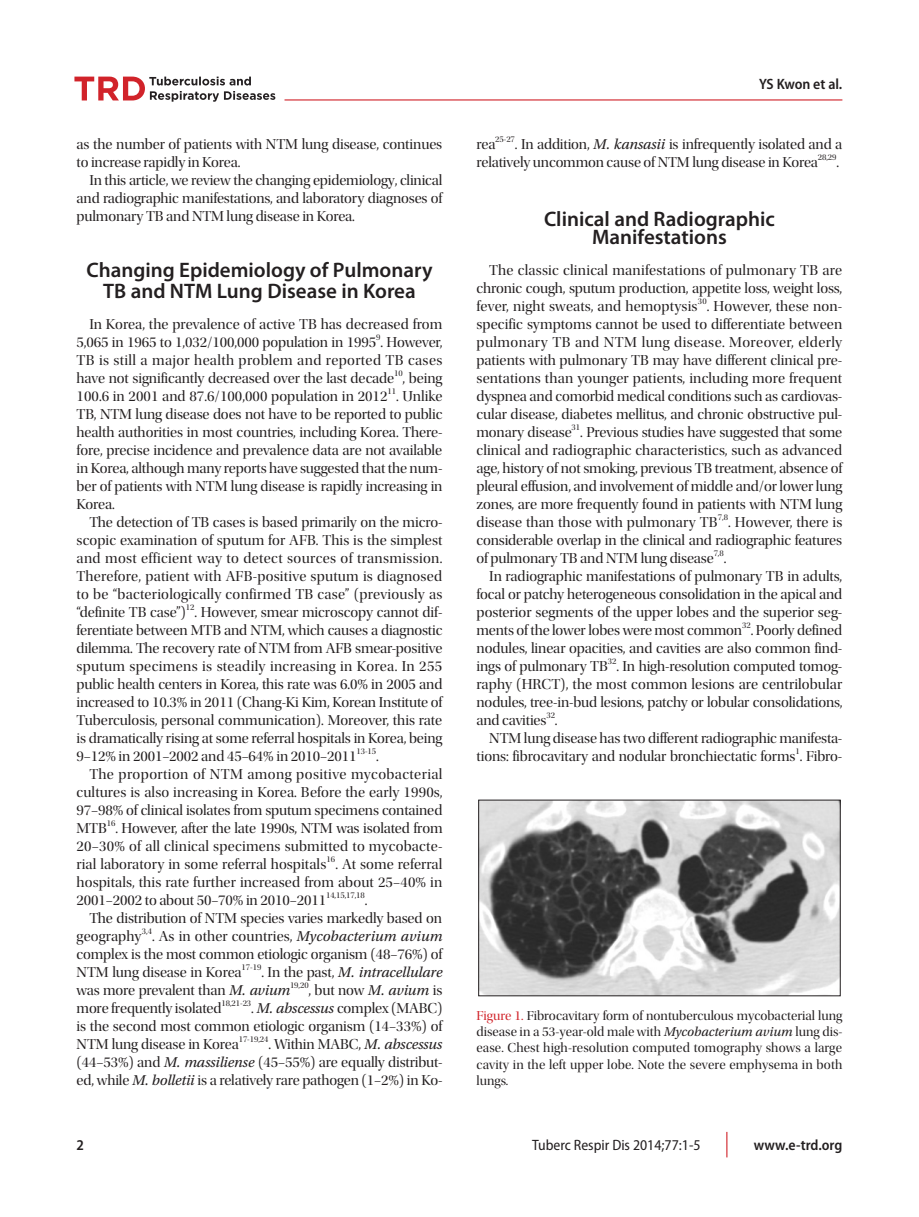
<style>
.page{position:relative;width:919px;height:1217px;background:#fff}
.page>*{position:absolute;margin:0;border:0;box-sizing:border-box;transform-origin:0 0}
.서론{font:600 21px/21px "Myriad Pro";color:#231f20;text-align:center}
.본문{font:15px/18px "Utopia Std Disp";letter-spacing:-.01em;color:#231f20;text-align:justify}
.본문-저널명{font:semi-condensed 15px "Myriad Pro";color:#231f20}
.본문-온라인{font:600 semi-condensed 15px "Myriad Pro";color:#231f20}
.본문-1저자{font:600 semi-condensed 15px "Myriad Pro";letter-spacing:-.005em;color:#231f20}
.본문-페이지번호{font:600 semi-condensed 15px "Myriad Pro";color:#231f20}
.그림제목{font:13.5px/16.2px "Utopia Std Disp";letter-spacing:.01em;color:#231f20;text-align:justify}
.본문-2{font:8.7px "Utopia Std Disp";letter-spacing:-.01em;color:#231f20}
.s1{font-family:"Utopia Std";font-style:italic}
.s2{color:#d1232a}
</style>
<div class="page">
<svg style="left:74px;top:77px;width:201px;height:25px"></svg>
<hr style="left:284px;top:99px;width:558px;height:1px;background:#d1232a">
<svg style="left:726px;top:1131px;width:1px;height:26px"></svg>
<img style="left:480px;top:801px;width:358px;height:192px">
<p class="본문" style="left:77px;top:135px;width:367px">as the number of patients with NTM lung disease, continues to increase rapidly in Korea.</p>
<p class="본문" style="left:77px;top:171px;width:367px;text-indent:13px">In this article, we review the changing epidemiology, clinical and radiographic manifestations, and laboratory diagnoses of pulmonary TB and NTM lung disease in Korea.</p>
<p class="서론" style="left:86px;top:259px;width:347px">Changing Epidemiology of Pulmonary<br>TB and NTM Lung Disease in Korea</p>
<p class="본문" style="left:77px;top:315px;width:367px;text-align:right">In Korea, the prevalence of active TB has decreased from<br>5,065 in 1965 to 1,032/100,000 population in 1995 . However,</p>
<p class="본문-2" style="left:376px;top:332px;width:6px">9</p>
<p class="본문" style="left:77px;top:351px;width:367px">TB is still a major health problem and reported TB cases have not significantly decreased over the last decade</p>
<p class="본문-2" style="left:394px;top:368px;width:10px">10</p>
<p class="본문" style="left:402px;top:369px;width:41px">, being</p>
<p class="본문" style="left:77px;top:387px;width:312px">100.6 in 2001 and 87.6/100,000 population in 2012</p>
<p class="본문-2" style="left:387px;top:386px;width:10px">11</p>
<p class="본문" style="left:77px;top:387px;width:367px;text-indent:319px">. Unlike TB, NTM lung disease does not have to be reported to public health authorities in most countries, including Korea. There&shy;fore, precise incidence and prevalence data are not available in Korea, although many reports have suggested that the num&shy;ber of patients with NTM lung disease is rapidly increasing in Korea.</p>
<p class="본문" style="left:77px;top:513px;width:367px;text-indent:13px">The detection of TB cases is based primarily on the micro&shy;scopic examination of sputum for AFB. This is the simplest and most efficient way to detect sources of transmission.<br>Therefore, patient with AFB-positive sputum is diagnosed to be “bacteriologically confirmed TB case” (previously as “definite TB case”)</p>
<p class="본문-2" style="left:186px;top:602px;width:10px">12</p>
<p class="본문" style="left:77px;top:603px;width:367px;text-indent:118px">. However, smear microscopy cannot dif&shy;ferentiate between MTB and NTM, which causes a diagnostic dilemma. The recovery rate of NTM from AFB smear-positive sputum specimens is steadily increasing in Korea. In 255 public health centers in Korea, this rate was 6.0% in 2005 and increased to 10.3% in 2011 (Chang-Ki Kim, Korean Institute of Tuberculosis, personal communication). Moreover, this rate is dramatically rising at some referral hospitals in Korea, being 9−12% in 2001−2002 and 45−64% in 2010−2011</p>
<p class="본문-2" style="left:356px;top:746px;width:21px">13-15</p>
<p class="본문" style="left:376px;top:747px;width:4px">.</p>
<p class="본문" style="left:77px;top:765px;width:367px;text-indent:13px">The proportion of NTM among positive mycobacterial cultures is also increasing in Korea. Before the early 1990s, 97−98% of clinical isolates from sputum specimens contained MTB</p>
<p class="본문-2" style="left:107px;top:818px;width:10px">16</p>
<p class="본문" style="left:77px;top:819px;width:367px;text-indent:39px">. However, after the late 1990s, NTM was isolated from 20−30% of all clinical specimens submitted to mycobacte&shy;rial laboratory in some referral hospitals</p>
<p class="본문-2" style="left:326px;top:854px;width:10px">16</p>
<p class="본문" style="left:77px;top:855px;width:367px;text-indent:259px">. At some referral hospitals, this rate further increased from about 25−40% in 2001−2002 to about 50−70% in 2010−2011</p>
<p class="본문-2" style="left:326px;top:890px;width:40px">14,15,17,18</p>
<p class="본문" style="left:365px;top:891px;width:4px">.</p>
<p class="본문" style="left:77px;top:909px;width:367px;text-indent:13px">The distribution of NTM species varies markedly based on geography</p>
<p class="본문-2" style="left:142px;top:926px;width:12px">3,4</p>
<p class="본문" style="left:77px;top:927px;width:367px;text-indent:76px">. As in other countries, <span class="s1">Mycobacterium avium </span>complex is the most common etiologic organism (48−76%) of NTM lung disease in Korea</p>
<p class="본문-2" style="left:241px;top:962px;width:21px">17-19</p>
<p class="본문" style="left:77px;top:963px;width:367px;text-indent:185px">. In the past, <span class="s1">M. intracellulare </span>was more prevalent than <span class="s1">M. avium</span></p>
<p class="본문-2" style="left:290px;top:980px;width:20px">19,20</p>
<p class="본문" style="left:308px;top:981px;width:135px">, but now <span class="s1">M. avium</span> is</p>
<p class="본문" style="left:77px;top:999px;width:147px">more frequently isolated</p>
<p class="본문-2" style="left:221px;top:998px;width:31px">18,21-23</p>
<p class="본문" style="left:77px;top:999px;width:367px;text-indent:175px">. <span class="s1">M. abscessus</span> complex (MABC) is the second most common etiologic organism (14−33%) of NTM lung disease in Korea</p>
<p class="본문-2" style="left:239px;top:1034px;width:31px">17-19,24</p>
<p class="본문" style="left:77px;top:1035px;width:367px;text-indent:192px">. Within MABC, <span class="s1">M. abscessus </span>(44−53%) and <span class="s1">M. massiliense</span> (45−55%) are equally distribut&shy;ed, while <span class="s1">M. bolletii</span> is a relatively rare pathogen (1−2%) in Ko-</p>
<p class="본문-1저자" style="left:759px;top:75px;width:85px">YS Kwon et al.</p>
<p class="본문-2" style="left:495px;top:134px;width:21px">25-27</p>
<p class="본문" style="left:476px;top:135px;width:367px;text-indent:38px">. In addition, <span class="s1">M. kansasii</span> is infrequently isolated and a relatively uncommon cause of NTM lung disease in Korea</p>
<p class="본문" style="left:476px;top:135px;width:20px">rea</p>
<p class="본문-2" style="left:817px;top:152px;width:20px">28,29</p>
<p class="본문" style="left:836px;top:153px;width:4px">.</p>
<p class="서론" style="left:544px;top:209px;width:232px;line-height:18px">Clinical and Radiographic<br>Manifestations</p>
<p class="본문" style="left:476px;top:261px;width:367px;text-indent:13px">The classic clinical manifestations of pulmonary TB are chronic cough, sputum production, appetite loss, weight loss, fever, night sweats, and hemoptysis</p>
<p class="본문-2" style="left:697px;top:296px;width:10px">30</p>
<p class="본문" style="left:476px;top:297px;width:367px;text-indent:230px">. However, these non&shy;specific symptoms cannot be used to differentiate between pulmonary TB and NTM lung disease. Moreover, elderly patients with pulmonary TB may have different clinical pre&shy;sentations than younger patients, including more frequent dyspnea and comorbid medical conditions such as cardiovas&shy;cular disease, diabetes mellitus, and chronic obstructive pul&shy;monary disease</p>
<p class="본문-2" style="left:571px;top:422px;width:10px">31</p>
<p class="본문" style="left:476px;top:423px;width:367px;text-indent:104px">. Previous studies have suggested that some clinical and radiographic characteristics, such as advanced age, history of not smoking, previous TB treatment, absence of pleural effusion, and involvement of middle and/or lower lung zones, are more frequently found in patients with NTM lung disease than those with pulmonary TB</p>
<p class="본문-2" style="left:717px;top:512px;width:12px">7,8</p>
<p class="본문" style="left:476px;top:513px;width:367px;text-indent:252px">. However, there is considerable overlap in the clinical and radiographic features of pulmonary TB and NTM lung disease</p>
<p class="본문-2" style="left:713px;top:548px;width:12px">7,8</p>
<p class="본문" style="left:723px;top:549px;width:4px">.</p>
<p class="본문" style="left:476px;top:567px;width:367px;text-indent:13px">In radiographic manifestations of pulmonary TB in adults, focal or patchy heterogeneous consolidation in the apical and posterior segments of the upper lobes and the superior seg&shy;ments of the lower lobes were most common</p>
<p class="본문-2" style="left:742px;top:620px;width:10px">32</p>
<p class="본문" style="left:476px;top:621px;width:367px;text-indent:274px">. Poorly defined nodules, linear opacities, and cavities are also common find&shy;ings of pulmonary TB</p>
<p class="본문-2" style="left:607px;top:656px;width:10px">32</p>
<p class="본문" style="left:476px;top:657px;width:367px;text-indent:140px">. In high-resolution computed tomog&shy;raphy (HRCT), the most common lesions are centrilobular nodules, tree-in-bud lesions, patchy or lobular consolidations, and cavities</p>
<p class="본문-2" style="left:546px;top:710px;width:10px">32</p>
<p class="본문" style="left:555px;top:711px;width:4px">.</p>
<p class="본문" style="left:476px;top:729px;width:367px;text-align:right">NTM lung disease has two different radiographic manifesta&shy;tions: fibrocavitary and nodular bronchiectatic forms . Fibro-</p>
<p class="본문-2" style="left:795px;top:746px;width:6px">1</p>
<p class="그림제목" style="left:476px;top:1007px;width:367px"><span class="s2">Figure 1.</span> Fibrocavitary form of nontuberculous mycobacterial lung disease in a 53-year-old male with <span class="s1">Mycobacterium avium</span> lung dis&shy;ease. Chest high-resolution computed tomography shows a large cavity in the left upper lobe. Note the severe emphysema in both lungs.</p>
<p class="본문-페이지번호" style="left:77px;top:1134px;width:9px">2</p>
<p class="본문-저널명" style="left:532px;top:1135px;width:170px">Tuberc Respir Dis 2014;77:1-5</p>
<p class="본문-온라인" style="left:753px;top:1134px;width:90px">www.e-trd.org</p>
</div>
